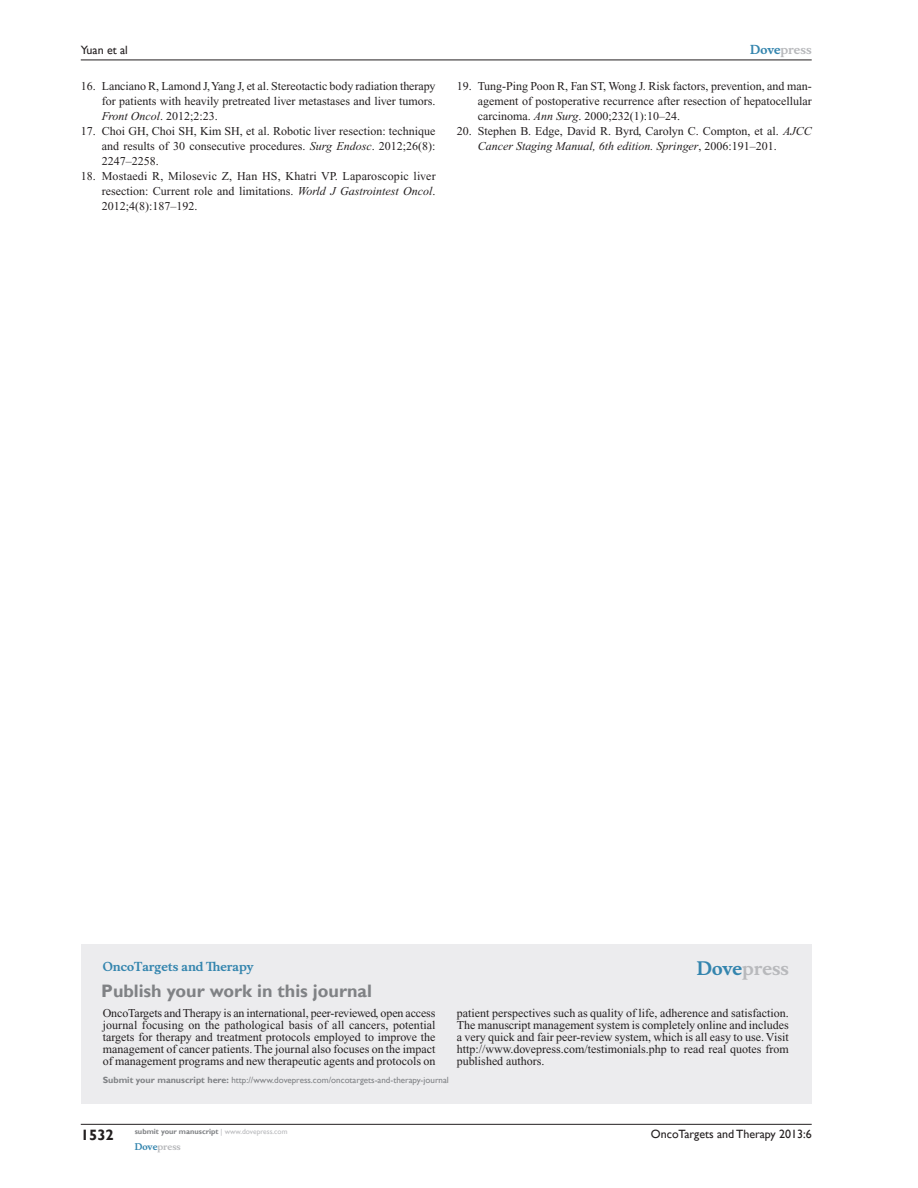
<style>
.page{position:relative;width:918px;height:1188px;background:#fff}
.page>*{position:absolute;margin:0;border:0;box-sizing:border-box;transform-origin:0 0}
.PromBx-H1{font:700 18px "Gill Sans";color:#808285}
.PromBx-Brand{font:700 18px "Musee";color:#b8b9bc}
.t1{font:700 15px "Gill Sans";color:#231f20}
.RefNL2{font:12px/15px "Times New Roman";color:#231f20;text-align:justify}
.PromBx-Tx{font:12px/12px "Times New Roman";color:#231f20;text-align:justify}
.t2{font:12px "Gill Sans";color:#231f20}
.PromBx-JrnlName{font:700 12px "Musee";color:#3485ae}
.t3{font:700 12px "Musee";color:#b8b9bc}
.PromBx-SubmitMssWebA{font:9px "Gill Sans";color:#808285}
.t4{font:700 9px "Musee";color:#b8b9bc}
.t5{font:700 7.5px "Gill Sans";color:#808285}
.s1{font-style:italic}
.s2{color:#3485ae}
.s3{font-weight:700}
.s4{font-weight:400;color:#b8b9bc}
</style>
<div class="page">
<div style="left:81px;top:944px;width:731px;height:159px;background:#ececee"></div>
<hr style="left:81px;top:1124px;width:731px;height:1px;background:#231f20">
<hr style="left:81px;top:60px;width:731px;height:1px;background:#231f20">
<p class="t2" style="left:81px;top:43px;width:49px">Yuan et al</p>
<p class="RefNL2" style="left:102px;top:79px;width:335px;text-indent:-21px">16. Lanciano R, Lamond J, Yang J, et al. Stereotactic body radiation therapy for patients with heavily pretreated liver metastases and liver tumors.<br><span class="s1">Front Oncol</span>. 2012;2:23.</p>
<p class="RefNL2" style="left:102px;top:124px;width:335px;text-indent:-21px">17. Choi GH, Choi SH, Kim SH, et al. Robotic liver resection: technique and results of 30 consecutive procedures. <span class="s1">Surg Endosc</span>. 2012;26(8):<br>2247–2258.</p>
<p class="RefNL2" style="left:102px;top:169px;width:335px;text-indent:-21px">18. Mostaedi R, Milosevic Z, Han HS, Khatri VP. Laparoscopic liver resection: Current role and limitations. <span class="s1">World J Gastrointest Oncol</span>.<br>2012;4(8):187–192.</p>
<p class="t3" style="left:750px;top:43px;width:63px"><span class="s2">Dove</span>press</p>
<p class="RefNL2" style="left:478px;top:79px;width:335px;text-indent:-21px">19. Tung-Ping Poon R, Fan ST, Wong J. Risk factors, prevention, and man&shy;agement of postoperative recurrence after resection of hepatocellular carcinoma. <span class="s1">Ann Surg</span>. 2000;232(1):10–24.</p>
<p class="RefNL2" style="left:478px;top:124px;width:335px;text-indent:-21px">20. Stephen B. Edge, David R. Byrd, Carolyn C. Compton, et al. <span class="s1">AJCC<br>Cancer Staging Manual, 6th edition. Springer</span>, 2006:191–201.</p>
<p class="PromBx-JrnlName" style="left:103px;top:959px;width:152px">OncoTargets and Therapy</p>
<p class="PromBx-H1" style="left:101px;top:980px;width:272px">Publish your work in this journal</p>
<p class="PromBx-Brand" style="left:697px;top:958px;width:94px"><span class="s2">Dove</span>press</p>
<p class="PromBx-Tx" style="left:103px;top:1007px;width:334px">OncoTargets and Therapy is an international, peer-reviewed, open access journal focusing on the pathological basis of all cancers, potential targets for therapy and treatment protocols employed to improve the management of cancer patients. The journal also focuses on the impact of management programs and new therapeutic agents and protocols on</p>
<p class="PromBx-Tx" style="left:457px;top:1007px;width:333px">patient perspectives such as quality of life, adherence and satisfaction.<br>The manuscript management system is completely online and includes a very quick and fair peer-review system, which is all easy to use. Visit http://www.dovepress.com/testimonials.php to read real quotes from published authors.</p>
<p class="PromBx-SubmitMssWebA" style="left:103px;top:1075px;width:348px"><span class="s3">Submit your manuscript here:</span> http://www.dovepress.com/oncotargets-and-therapy-journal</p>
<p class="t1" style="left:81px;top:1126px;width:35px">1532</p>
<p class="t5" style="left:135px;top:1127px;width:154px">submit your manuscript <span class="s4">| www.dovepress.com</span></p>
<p class="t4" style="left:135px;top:1141px;width:48px"><span class="s2">Dove</span>press</p>
<p class="t2" style="left:651px;top:1127px;width:162px">OncoTargets and Therapy 2013:6</p>
</div>
